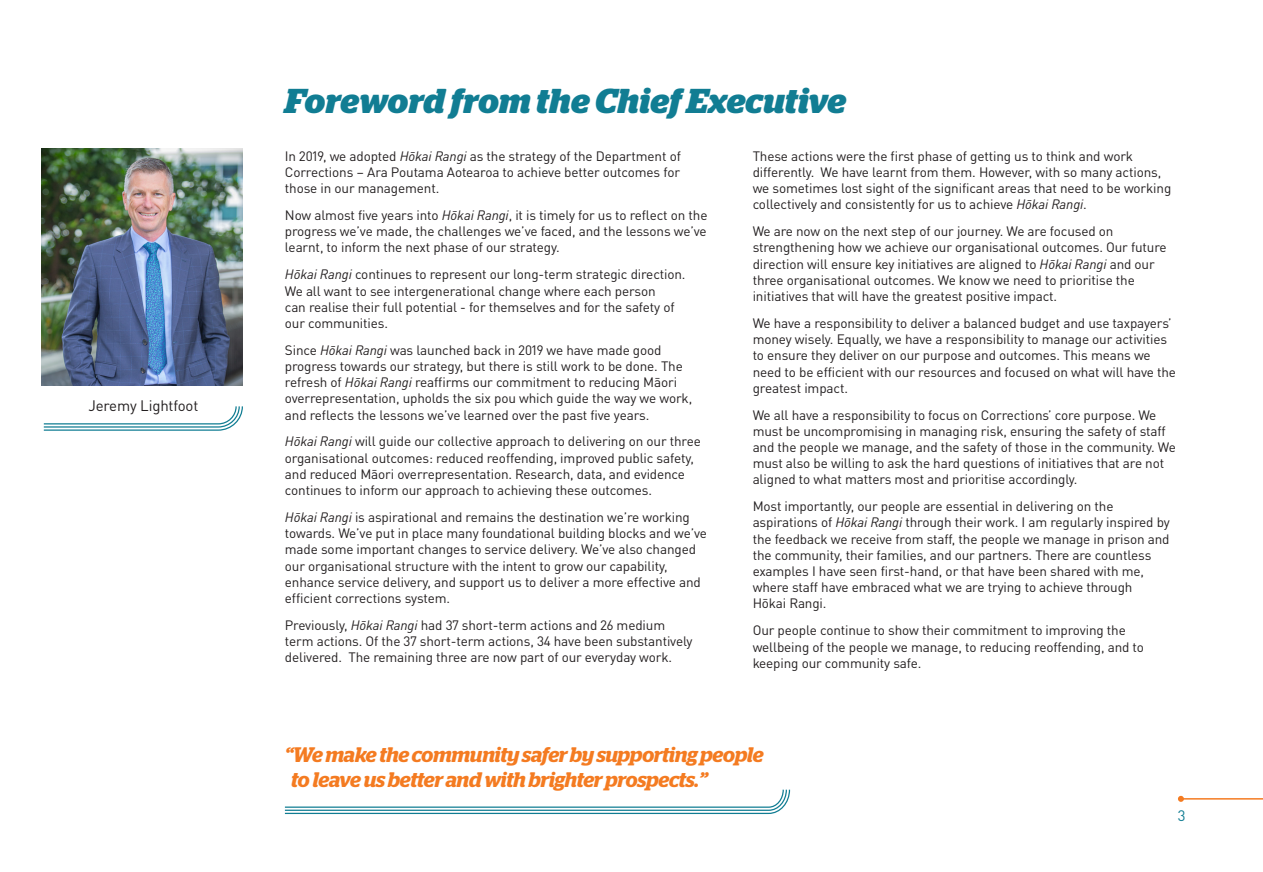
<style>
.page{position:relative;width:1263px;height:872px;background:#fff}
.page>*{position:absolute;margin:0;border:0;box-sizing:border-box;transform-origin:0 0}
.t1{font:italic 700 34.5px "Stag";letter-spacing:.005em;color:#117d93}
.MAIN{font:italic 600 21px/25.2px "Stag";letter-spacing:-.015em;color:#f47b21}
.MAIN-2{font:15px "DIN Pro";letter-spacing:-.01em;color:#231f20}
.t2{font:15px "DIN Pro";color:#117d93}
.MAIN-3{font:13.5px/16.2px "DIN Pro";letter-spacing:-.01em;color:#231f20}
.s1{font-style:italic}
</style>
<div class="page">
<svg style="left:43px;top:406px;width:200px;height:25px"></svg>
<svg style="left:284px;top:789px;width:507px;height:25px"></svg>
<img style="left:42px;top:149px;width:201px;height:237px">
<hr style="left:1181px;top:798px;width:82px;height:1px;background:#f47b21">
<svg style="left:1178px;top:796px;width:6px;height:6px"></svg>
<p class="MAIN-2" style="left:88px;top:394px;width:111px">Jeremy Lightfoot</p>
<h2 class="t1" style="left:285px;top:80px;width:563px">Foreword from the Chief Executive</h2>
<p class="MAIN-3" style="left:285px;top:147px;width:397px;text-align:justify">In 2019, we adopted <span class="s1">Hōkai Rangi</span> as the strategy of the Department of Corrections – Ara Poutama Aotearoa to achieve better outcomes for those in our management.</p>
<p class="MAIN-3" style="left:285px;top:206px;width:424px;text-align:justify">Now almost five years into <span class="s1">Hōkai Rangi</span>, it is timely for us to reflect on the progress we’ve made, the challenges we’ve faced, and the lessons we’ve learnt, to inform the next phase of our strategy.</p>
<p class="MAIN-3" style="left:285px;top:265px;width:402px"><span class="s1">Hōkai Rangi</span> continues to represent our long-term strategic direction.<br>We all want to see intergenerational change where each person<br>can realise their full potential - for themselves and for the safety of our communities.</p>
<p class="MAIN-3" style="left:285px;top:341px;width:409px">Since <span class="s1">Hōkai Rangi</span> was launched back in 2019 we have made good progress towards our strategy, but there is still work to be done. The refresh of <span class="s1">Hōkai Rangi</span> reaffirms our commitment to reducing Māori overrepresentation, upholds the six pou which guide the way we work, and reflects the lessons we’ve learned over the past five years.</p>
<p class="MAIN-3" style="left:285px;top:432px;width:417px"><span class="s1">Hōkai Rangi</span> will guide our collective approach to delivering on our three organisational outcomes: reduced reoffending, improved public safety, and reduced Māori overrepresentation. Research, data, and evidence continues to inform our approach to achieving these outcomes.</p>
<p class="MAIN-3" style="left:285px;top:508px;width:424px"><span class="s1">Hōkai Rangi</span> is aspirational and remains the destination we’re working towards. We’ve put in place many foundational building blocks and we’ve made some important changes to service delivery. We’ve also changed our organisational structure with the intent to grow our capability, enhance service delivery, and support us to deliver a more effective and efficient corrections system.</p>
<p class="MAIN-3" style="left:285px;top:616px;width:409px">Previously, <span class="s1">Hōkai Rangi</span> had 37 short-term actions and 26 medium term actions. Of the 37 short-term actions, 34 have been substantively delivered. The remaining three are now part of our everyday work.</p>
<p class="MAIN-3" style="left:753px;top:147px;width:420px">These actions were the first phase of getting us to think and work differently. We have learnt from them. However, with so many actions, we sometimes lost sight of the significant areas that need to be working collectively and consistently for us to achieve <span class="s1">Hōkai Rangi</span>.</p>
<p class="MAIN-3" style="left:753px;top:222px;width:415px">We are now on the next step of our journey. We are focused on strengthening how we achieve our organisational outcomes. Our future direction will ensure key initiatives are aligned to <span class="s1">Hōkai Rangi</span> and our three organisational outcomes. We know we need to prioritise the initiatives that will have the greatest positive impact.</p>
<p class="MAIN-3" style="left:753px;top:314px;width:425px">We have a responsibility to deliver a balanced budget and use taxpayers’ money wisely. Equally, we have a responsibility to manage our activities to ensure they deliver on our purpose and outcomes. This means we need to be efficient with our resources and focused on what will have the greatest impact.</p>
<p class="MAIN-3" style="left:753px;top:406px;width:425px">We all have a responsibility to focus on Corrections’ core purpose. We must be uncompromising in managing risk, ensuring the safety of staff and the people we manage, and the safety of those in the community. We must also be willing to ask the hard questions of initiatives that are not aligned to what matters most and prioritise accordingly.</p>
<p class="MAIN-3" style="left:753px;top:497px;width:419px">Most importantly, our people are essential in delivering on the aspirations of <span class="s1">Hōkai Rangi</span> through their work. I am regularly inspired by the feedback we receive from staff, the people we manage in prison and the community, their families, and our partners. There are countless examples I have seen first-hand, or that have been shared with me, where staff have embraced what we are trying to achieve through<br>Hōkai Rangi.</p>
<p class="MAIN-3" style="left:753px;top:621px;width:393px">Our people continue to show their commitment to improving the wellbeing of the people we manage, to reducing reoffending, and to keeping our community safe.</p>
<p class="MAIN" style="left:285px;top:741px;width:480px">“We make the community safer by supporting people to leave us better and with brighter prospects.”</p>
<p class="t2" style="left:1178px;top:804px;width:9px">3</p>
</div>
